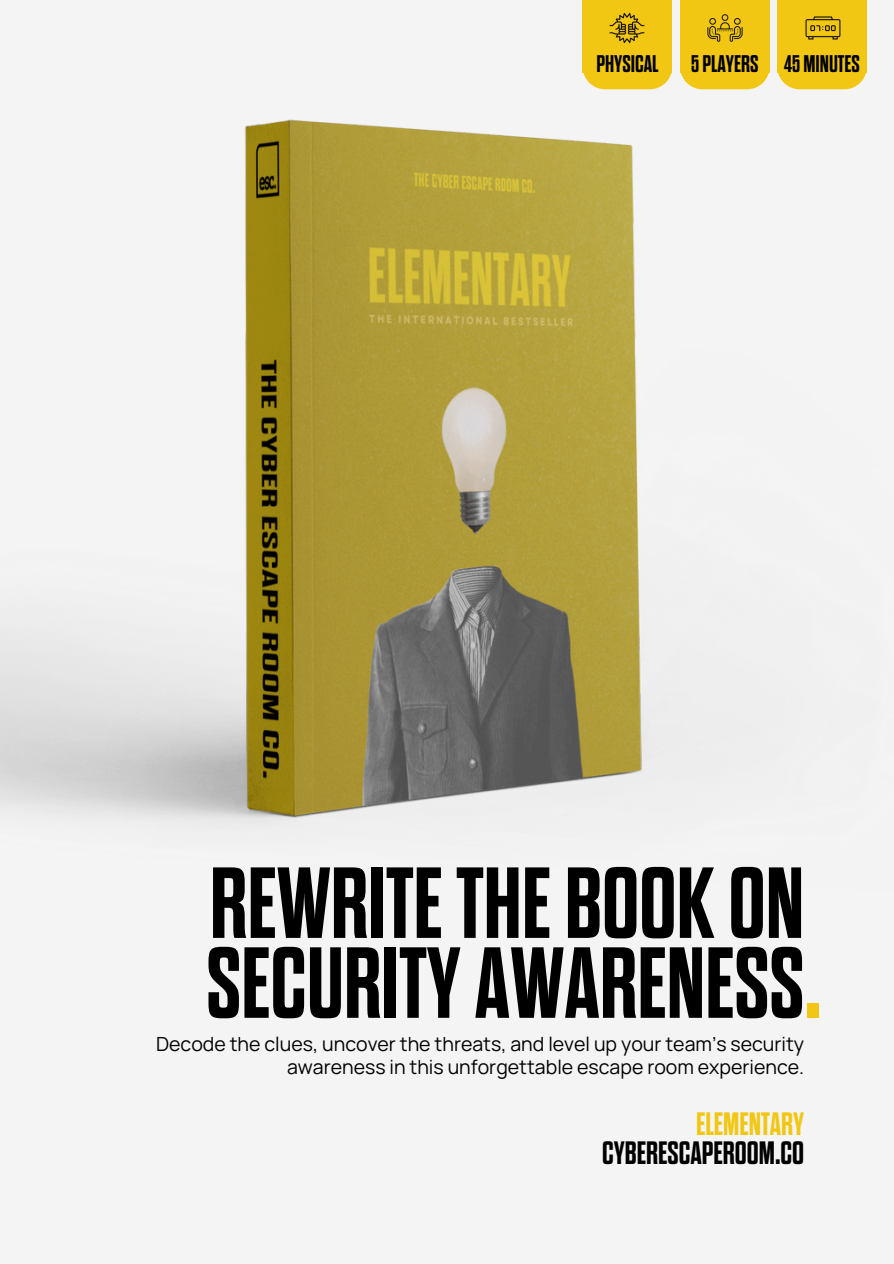
<style>
.page{position:relative;width:894px;height:1264px;background:#fff}
.page>*{position:absolute;margin:0;border:0;box-sizing:border-box;transform-origin:0 0}
.t1{font:700 100.65px/79.8px "Dharma Gothic E";color:#000}
.t2{font:700 32.25px "Dharma Gothic E";color:#000}
.t3{font:700 32.25px "Dharma Gothic E";color:#f2c714}
.t4{font:700 24px "Dharma Gothic E";color:#000}
.t5{font:19.5px/22.5px "Manrope";color:#000;text-align:right}
.s1{color:#f2c714}
</style>
<div class="page">
<div style="left:0;top:0;width:893px;height:1263px;background:#f4f4f4"></div>
<img style="left:0;top:0;width:867px;height:823px">
<h1 class="t4" style="left:596px;top:51px;width:64px">PHYSICAL</h1>
<p class="t4" style="left:691px;top:51px;width:69px">5PLAYERS</p>
<h3 class="t4" style="left:784px;top:51px;width:77px">45 MINUTES</h3>
<p class="t1" style="left:206px;top:867px;width:616px">REWRITETHEBOOKON<br>SECURITYAWARENESS<span class="s1">.</span></p>
<h3 class="t5" style="left:156px;top:1032px;width:649px">Decode the clues, uncover the threats, and level up your team’s security awareness in this unforgettable escape room experience.</h3>
<h3 class="t3" style="left:695px;top:1105px;width:110px">ELEMENTARY</h3>
<p class="t2" style="left:602px;top:1135px;width:203px">CYBERESCAPEROOM.CO</p>
</div>
